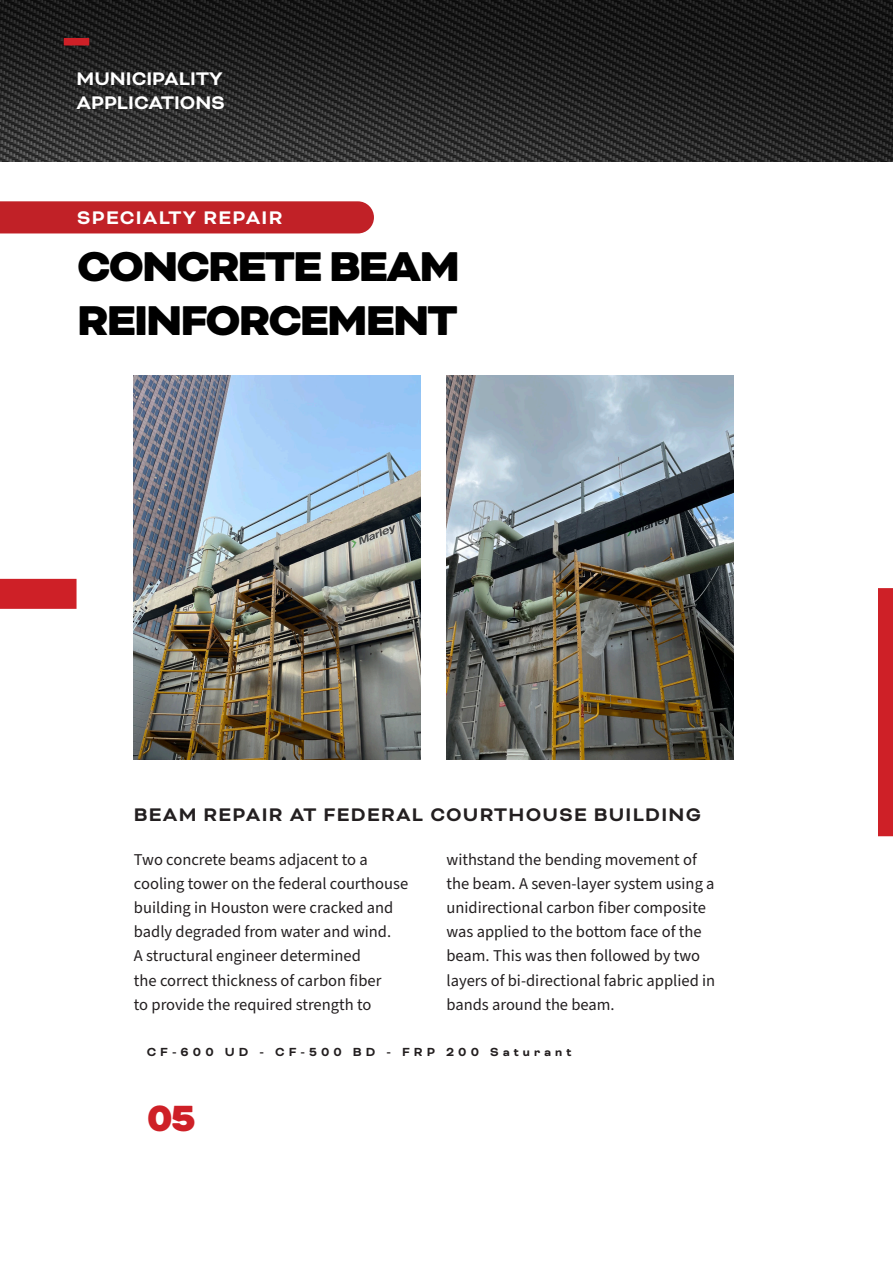
<style>
.page{position:relative;width:893px;height:1263px;background:#fff}
.page>*{position:absolute;margin:0;border:0;box-sizing:border-box;transform-origin:0 0}
.Title_32_pt___All_Caps{font:900 48px/54px "Bicyclette";letter-spacing:-.04em;color:#000}
.Heading_28_pt{font:900 42px "Bicyclette";color:#ce2027}
.Heading_14_pt___All_Caps{font:700 21px "Bicyclette";letter-spacing:.06em;color:#231f20}
.Heading_14_pt___All_Caps-2{font:700 21px/24px "Bicyclette";color:#fff}
.Heading_14_pt___All_Caps-3{font:700 21px "Bicyclette";letter-spacing:.06em;color:#fff}
.Body_Text{font:16.5px/24px "Source Sans Pro";color:#231f20}
.Body_9_pt{font:700 13.5px "Bicyclette";letter-spacing:.3em;color:#231f20}
</style>
<div class="page">
<img style="left:0;top:0;width:893px;height:161px">
<img style="left:134px;top:376px;width:287px;height:383px">
<img style="left:446px;top:376px;width:287px;height:383px">
<div style="left:64px;top:38px;width:25px;height:7px;background:#ce2027"></div>
<div style="left:878px;top:588px;width:15px;height:248px;background:#ce2027"></div>
<div style="left:0;top:579px;width:77px;height:30px;background:#ce2027"></div>
<div style="left:0;top:201px;width:374px;height:32px;background:#c12127"></div>
<p class="Heading_14_pt___All_Caps-2" style="left:77px;top:66px;width:150px">MUNICIPALITY<br>APPLICATIONS</p>
<p class="Heading_14_pt___All_Caps-3" style="left:77px;top:205px;width:207px">SPECIALTY REPAIR</p>
<p class="Title_32_pt___All_Caps" style="left:77px;top:240px;width:384px">CONCRETE BEAM<br>REINFORCEMENT</p>
<p class="Heading_14_pt___All_Caps" style="left:134px;top:802px;width:568px">BEAM REPAIR AT FEDERAL COURTHOUSE BUILDING</p>
<p class="Body_Text" style="left:446px;top:848px;width:270px">withstand the bending movement of the beam. A seven-layer system using a unidirectional carbon fiber composite was applied to the bottom face of the beam. This was then followed by two layers of bi-directional fabric applied in bands around the beam.</p>
<p class="Body_Text" style="left:134px;top:848px;width:276px">Two concrete beams adjacent to a cooling tower on the federal courthouse building in Houston were cracked and badly degraded from water and wind.<br>A structural engineer determined<br>the correct thickness of carbon fiber<br>to provide the required strength to</p>
<p class="Body_9_pt" style="left:147px;top:1044px;width:426px">CF-600 UD - CF-500 BD - FRP 200 Saturant</p>
<p class="Heading_28_pt" style="left:147px;top:1093px;width:51px">05</p>
</div>
